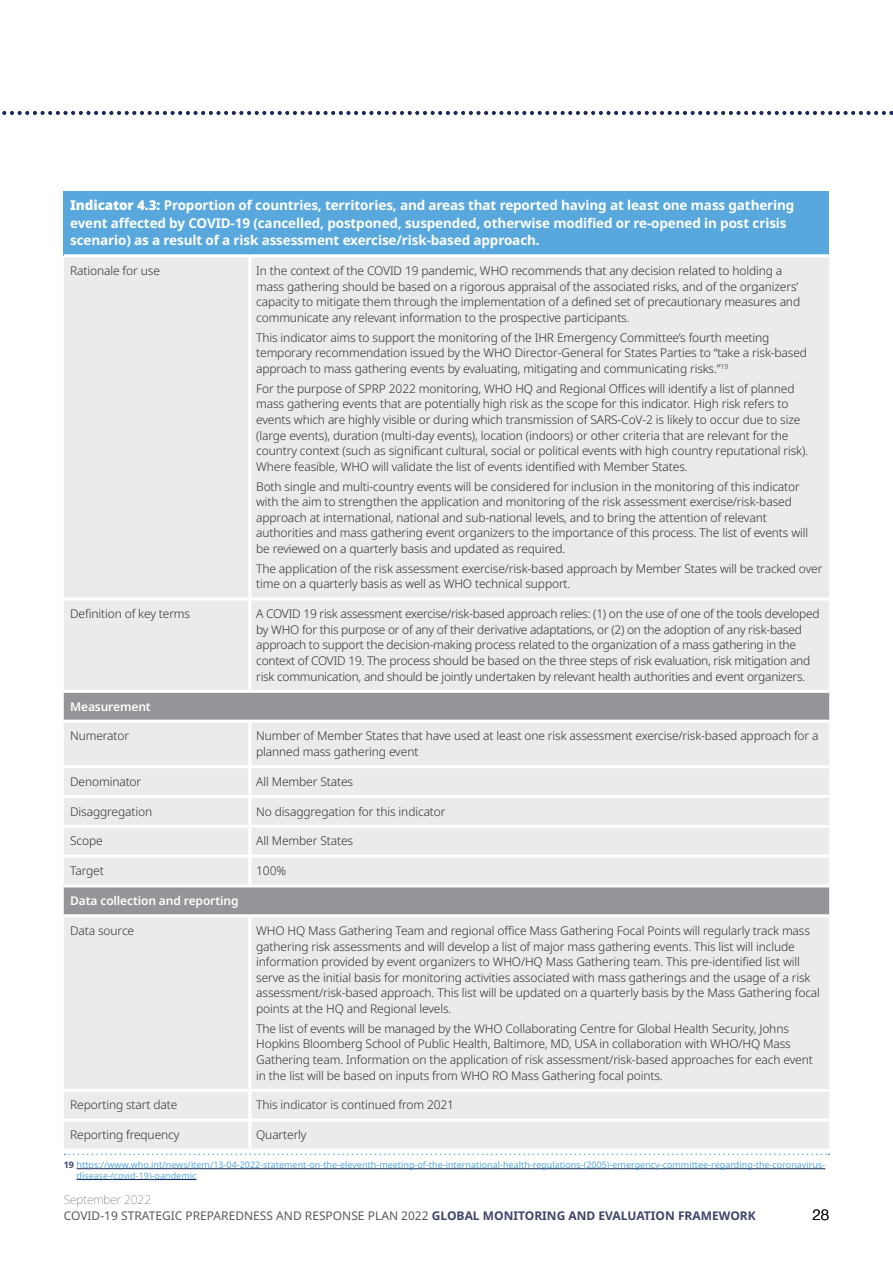
<style>
.page{position:relative;width:893px;height:1263px;background:#fff}
.page>*{position:absolute;margin:0;border:0;box-sizing:border-box;transform-origin:0 0}
.t1{font:300 15px "Helvetica Neue";color:#000}
.t2{font:700 13.5px/17.5px "Noto Sans";letter-spacing:-.01em;color:#fff}
.t3{font:300 12px/15.6px "Noto Sans";letter-spacing:-.01em;color:#342d30}
.t4{font:12px/16.5px "Noto Sans";color:#58595b}
.t5{font:600 12px "Noto Sans";letter-spacing:-.01em;color:#fff}
.t6{font:9px/10.8px "Noto Sans";color:#58a8dd}
.s1{font-weight:900}
.s2{font-weight:700;color:#3e446d}
.s3{font-weight:100;color:#4d4d4d}
</style>
<div class="page">
<svg style="left:2px;top:111px;width:891px;height:4px"></svg>
<div style="left:64px;top:191px;width:765px;height:65px;background:#58a8dd"></div>
<div style="left:64px;top:257px;width:765px;height:891px;background:#ebebeb"></div>
<svg style="left:64px;top:693px;width:765px;height:221px;background:#d4d4d5"></svg>
<hr style="left:64px;top:597px;width:186px;height:3px;background:#fff">
<hr style="left:250px;top:597px;width:579px;height:3px;background:#fff">
<hr style="left:64px;top:765px;width:186px;height:3px;background:#fff">
<hr style="left:250px;top:765px;width:579px;height:3px;background:#fff">
<hr style="left:64px;top:825px;width:186px;height:3px;background:#fff">
<hr style="left:250px;top:825px;width:579px;height:3px;background:#fff">
<hr style="left:64px;top:855px;width:186px;height:3px;background:#fff">
<hr style="left:250px;top:855px;width:579px;height:3px;background:#fff">
<hr style="left:64px;top:1089px;width:186px;height:3px;background:#fff">
<hr style="left:250px;top:1089px;width:579px;height:3px;background:#fff">
<hr style="left:64px;top:254px;width:186px;height:3px;background:#fff">
<hr style="left:250px;top:254px;width:579px;height:3px;background:#fff">
<hr style="left:248px;top:257px;width:3px;height:340px;background:#fff">
<hr style="left:248px;top:600px;width:3px;height:90px;background:#fff">
<hr style="left:250px;top:690px;width:579px;height:3px;background:#fff">
<hr style="left:250px;top:720px;width:579px;height:3px;background:#fff">
<hr style="left:248px;top:723px;width:3px;height:42px;background:#fff">
<hr style="left:248px;top:768px;width:3px;height:27px;background:#fff">
<hr style="left:248px;top:798px;width:3px;height:27px;background:#fff">
<hr style="left:248px;top:828px;width:3px;height:27px;background:#fff">
<hr style="left:248px;top:858px;width:3px;height:26px;background:#fff">
<hr style="left:250px;top:884px;width:579px;height:3px;background:#fff">
<hr style="left:250px;top:914px;width:579px;height:3px;background:#fff">
<hr style="left:248px;top:917px;width:3px;height:172px;background:#fff">
<hr style="left:248px;top:1092px;width:3px;height:27px;background:#fff">
<hr style="left:248px;top:1122px;width:3px;height:26px;background:#fff">
<hr style="left:64px;top:690px;width:186px;height:3px;background:#fff">
<hr style="left:64px;top:720px;width:186px;height:3px;background:#fff">
<hr style="left:64px;top:795px;width:186px;height:3px;background:#fff">
<hr style="left:250px;top:795px;width:579px;height:3px;background:#fff">
<hr style="left:64px;top:884px;width:186px;height:3px;background:#fff">
<hr style="left:64px;top:914px;width:186px;height:3px;background:#fff">
<hr style="left:64px;top:1119px;width:186px;height:3px;background:#fff">
<hr style="left:250px;top:1119px;width:579px;height:3px;background:#fff">
<svg style="left:65px;top:1153px;width:764px;height:2px"></svg>
<hr style="left:77px;top:1168px;width:748px;height:1px;background:#182957">
<hr style="left:77px;top:1179px;width:119px;height:1px;background:#182957">
<p class="t2" style="left:70px;top:197px;width:726px"><span class="s1">Indicator 4.3:</span> Proportion of countries, territories, and areas that reported having at least one mass gathering event affected by COVID-19 (cancelled, postponed, suspended, otherwise modified or re-opened in post crisis scenario) as a result of a risk assessment exercise/risk-based approach.</p>
<p class="t3" style="left:70px;top:263px;width:91px">Rationale for use</p>
<p class="t3" style="left:256px;top:263px;width:545px">In the context of the COVID 19 pandemic, WHO recommends that any decision related to holding a mass gathering should be based on a rigorous appraisal of the associated risks, and of the organizers’ capacity to mitigate them through the implementation of a defined set of precautionary measures and communicate any relevant information to the prospective participants.</p>
<p class="t3" style="left:256px;top:330px;width:552px">This indicator aims to support the monitoring of the IHR Emergency Committee’s fourth meeting temporary recommendation issued by the WHO Director-General for States Parties to “take a risk-based approach to mass gathering events by evaluating, mitigating and communicating risks.”<sup>19</sup></p>
<p class="t3" style="left:256px;top:381px;width:553px">For the purpose of SPRP 2022 monitoring, WHO HQ and Regional Offices will identify a list of planned mass gathering events that are potentially high risk as the scope for this indicator. High risk refers to events which are highly visible or during which transmission of SARS-CoV-2 is likely to occur due to size (large events), duration (multi-day events), location (indoors) or other criteria that are relevant for the country context (such as significant cultural, social or political events with high country reputational risk).<br>Where feasible, WHO will validate the list of events identified with Member States.</p>
<p class="t3" style="left:256px;top:479px;width:554px">Both single and multi-country events will be considered for inclusion in the monitoring of this indicator with the aim to strengthen the application and monitoring of the risk assessment exercise/risk-based approach at international, national and sub-national levels, and to bring the attention of relevant authorities and mass gathering event organizers to the importance of this process. The list of events will be reviewed on a quarterly basis and updated as required.</p>
<p class="t3" style="left:256px;top:561px;width:568px">The application of the risk assessment exercise/risk-based approach by Member States will be tracked over time on a quarterly basis as well as WHO technical support.</p>
<p class="t3" style="left:70px;top:606px;width:122px">Definition of key terms</p>
<p class="t3" style="left:256px;top:606px;width:565px">A COVID 19 risk assessment exercise/risk-based approach relies: (1) on the use of one of the tools developed by WHO for this purpose or of any of their derivative adaptations, or (2) on the adoption of any risk-based approach to support the decision-making process related to the organization of a mass gathering in the context of COVID 19. The process should be based on the three steps of risk evaluation, risk mitigation and risk communication, and should be jointly undertaken by relevant health authorities and event organizers.</p>
<p class="t5" style="left:70px;top:698px;width:82px">Measurement</p>
<p class="t3" style="left:70px;top:728px;width:61px">Numerator</p>
<p class="t3" style="left:256px;top:728px;width:564px">Number of Member States that have used at least one risk assessment exercise/risk-based approach for a planned mass gathering event</p>
<p class="t3" style="left:70px;top:774px;width:73px">Denominator</p>
<p class="t3" style="left:256px;top:774px;width:98px">All Member States</p>
<p class="t3" style="left:70px;top:804px;width:84px">Disaggregation</p>
<p class="t3" style="left:256px;top:804px;width:191px">No disaggregation for this indicator</p>
<p class="t3" style="left:70px;top:833px;width:34px">Scope</p>
<p class="t3" style="left:256px;top:833px;width:98px">All Member States</p>
<p class="t3" style="left:70px;top:863px;width:35px">Target</p>
<p class="t3" style="left:256px;top:863px;width:31px">100%</p>
<p class="t5" style="left:70px;top:892px;width:170px">Data collection and reporting</p>
<p class="t3" style="left:70px;top:923px;width:66px">Data source</p>
<p class="t3" style="left:256px;top:923px;width:565px">WHO HQ Mass Gathering Team and regional office Mass Gathering Focal Points will regularly track mass gathering risk assessments and will develop a list of major mass gathering events. This list will include information provided by event organizers to WHO/HQ Mass Gathering team. This pre-identified list will serve as the initial basis for monitoring activities associated with mass gatherings and the usage of a risk assessment/risk-based approach. This list will be updated on a quarterly basis by the Mass Gathering focal points at the HQ and Regional levels.</p>
<p class="t3" style="left:256px;top:1021px;width:558px">The list of events will be managed by the WHO Collaborating Centre for Global Health Security, Johns Hopkins Bloomberg School of Public Health, Baltimore, MD, USA in collaboration with WHO/HQ Mass Gathering team. Information on the application of risk assessment/risk-based approaches for each event in the list will be based on inputs from WHO RO Mass Gathering focal points.</p>
<p class="t3" style="left:70px;top:1097px;width:109px">Reporting start date</p>
<p class="t3" style="left:256px;top:1097px;width:199px">This indicator is continued from 2021</p>
<p class="t3" style="left:70px;top:1127px;width:111px">Reporting frequency</p>
<p class="t3" style="left:256px;top:1127px;width:52px">Quarterly</p>
<p class="t6" style="left:77px;top:1159px;width:750px;text-indent:-13px"><span class="s2">19</span> https://www.who.int/news/item/13-04-2022-statement-on-the-eleventh-meeting-of-the-international-health-regulations-(2005)-emergency-committee-regarding-the-coronavirus&shy;disease-(covid-19)-pandemic</p>
<p class="t4" style="left:64px;top:1191px;width:693px"><span class="s3">September 2022<br></span>COVID-19 STRATEGIC PREPAREDNESS AND RESPONSE PLAN 2022 <span class="s2">GLOBAL MONITORING AND EVALUATION FRAMEWORK</span></p>
<p class="t1" style="left:812px;top:1203px;width:18px">28</p>
</div>
